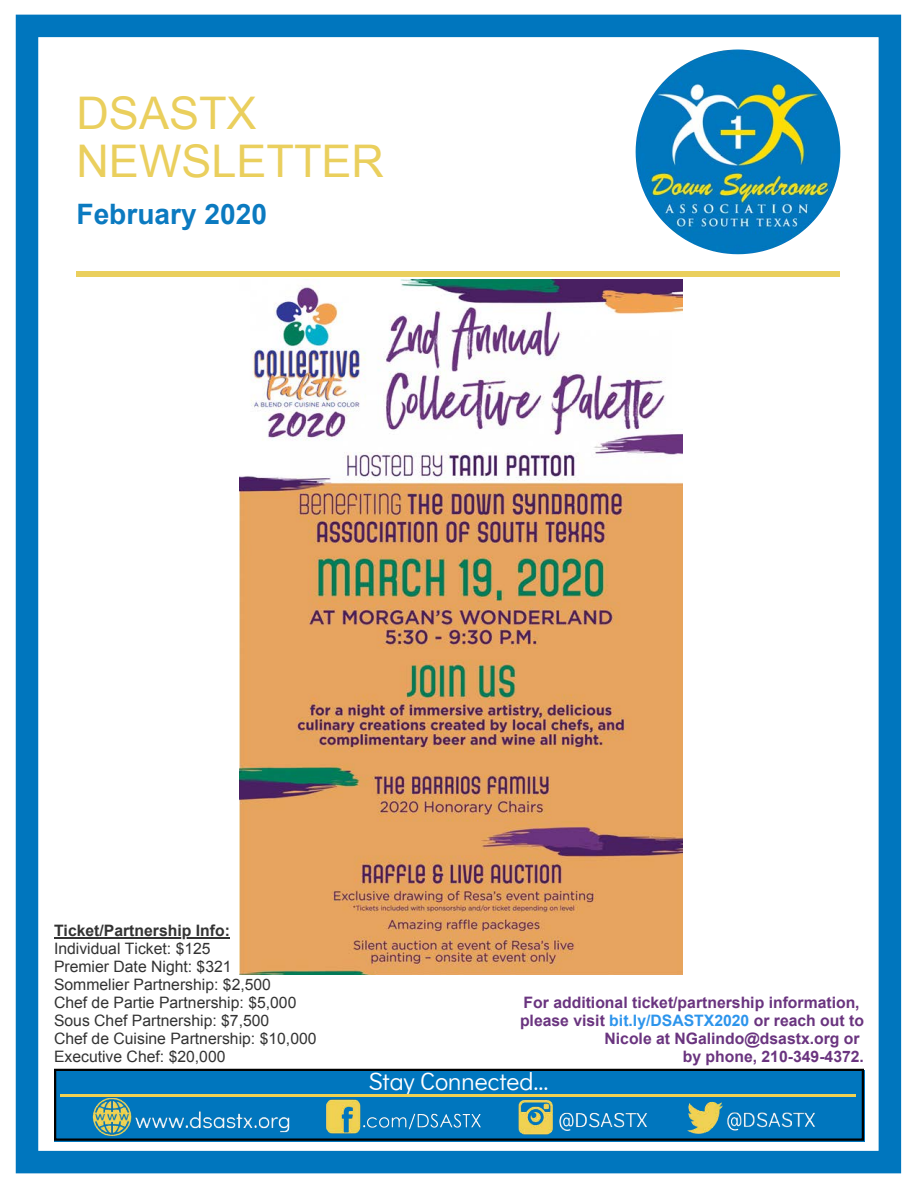
<style>
.page{position:relative;width:918px;height:1188px;background:#fff}
.page>*{position:absolute;margin:0;border:0;box-sizing:border-box;transform-origin:0 0}
.t1{font:45px/47.2px "Arial";color:#eacf5d}
.t2{font:700 28.2px "Arial";color:#0b7ac0}
.t3{font:24.75px "Didact Gothic";color:#fff}
.t4{font:15.75px/18px "Arial";color:#333}
.t5{font:700 15.75px/18px "Arial";color:#6a347f;text-align:right}
.t6{font:700 15.75px "Arial";color:#333}
.s1{color:#2d95ec}
</style>
<div class="page">
<div style="left:54px;top:1070px;width:810px;height:72px;background:#0076be"></div>
<div style="left:16px;top:15px;width:885px;height:1158px;border:23px solid #0076be"></div>
<hr style="left:54px;top:937px;width:176px;height:1px;background:#333">
<div style="left:54px;top:1069px;width:810px;height:72px;border:2px solid #000"></div>
<hr style="left:61px;top:1095px;width:795px;height:2px;background:#f0d152">
<div style="left:77px;top:271px;width:763px;height:6px;background:#eacf5d"></div>
<img style="left:82px;top:1094px;width:754px;height:80px">
<img style="left:636px;top:50px;width:204px;height:204px">
<img style="left:240px;top:279px;width:443px;height:695px">
<h1 class="t1" style="left:76px;top:90px;width:309px">DSASTX<br>NEWSLETTER</h1>
<h2 class="t2" style="left:76px;top:195px;width:192px">February 2020</h2>
<p class="t6" style="left:54px;top:920px;width:177px">Ticket/Partnership Info:</p>
<p class="t4" style="left:54px;top:940px;width:264px">Individual Ticket: $125<br>Premier Date Night: $321<br>Sommelier Partnership: $2,500<br>Chef de Partie Partnership: $5,000<br>Sous Chef Partnership: $7,500<br>Chef de Cuisine Partnership: $10,000<br>Executive Chef: $20,000</p>
<p class="t5" style="left:520px;top:994px;width:345px">For additional ticket/partnership information, please visit <span class="s1">bit.ly/DSASTX2020</span> or reach out to Nicole at NGalindo@dsastx.org or<br>by phone, 210-349-4372.</p>
<h3 class="t3" style="left:368px;top:1062px;width:182px">Stay Connected...</h3>
</div>
